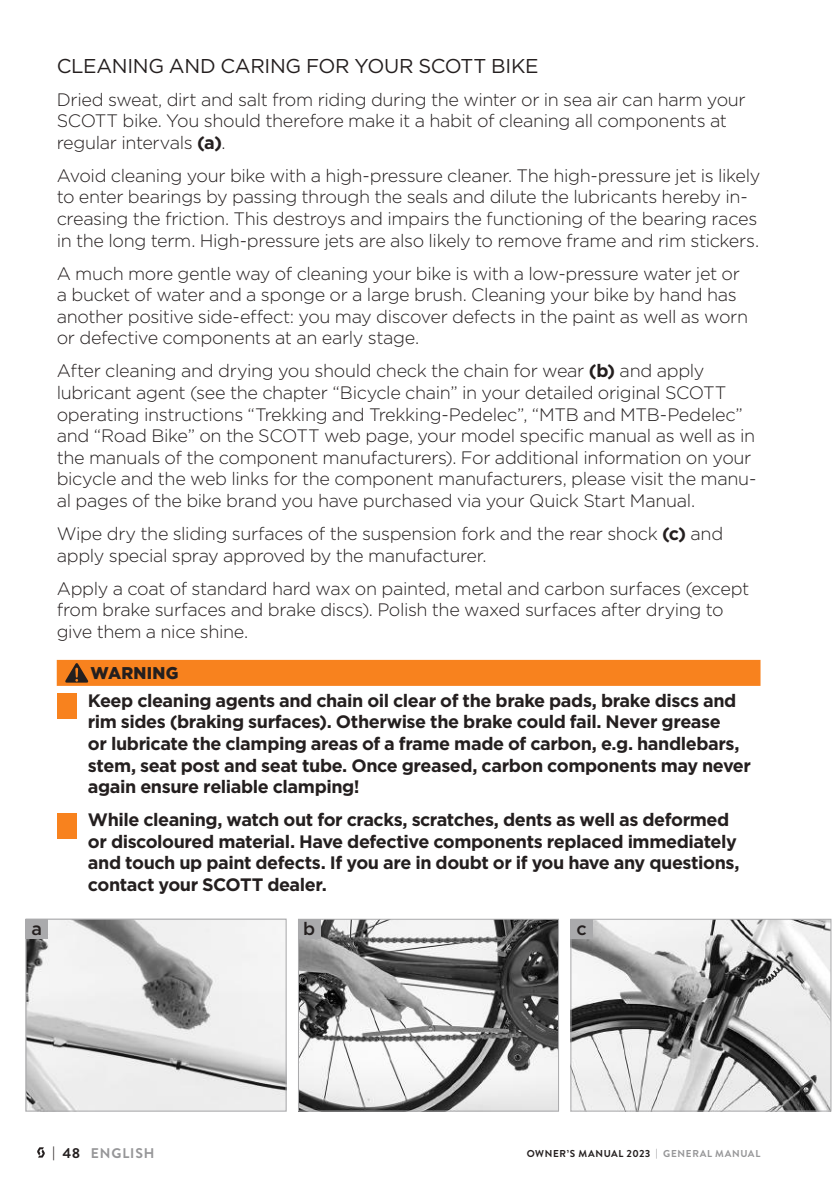
<style>
.page{position:relative;width:840px;height:1191px;background:#fff}
.page>*{position:absolute;margin:0;border:0;box-sizing:border-box;transform-origin:0 0}
.t1{font:20px "Gotham";letter-spacing:-.015em;color:#241f1f}
.t2{font:300 18px/21.6px "Gotham";letter-spacing:-.02em;color:#241f1f}
.t3{font:700 18px/21.6px "Gotham";letter-spacing:-.025em;color:#241f1f}
.t4{font:500 18px "Gotham";color:#241f1f}
.t5{font:900 17px "Gotham";letter-spacing:.015em;color:#241f1f}
.t6{font:700 14px "Brandon Text";letter-spacing:.06em;color:#969698}
.t7{font:700 10px "Brandon Text";letter-spacing:.065em;color:#241f1f}
.s1{font-weight:700}
.s2{color:#241f1f}
.s3{color:#969698}
</style>
<div class="page">
<img style="left:300px;top:920px;width:256px;height:189px">
<div style="left:298px;top:918px;width:260px;height:193px;border:1px solid #aaaaac"></div>
<img style="left:28px;top:920px;width:256px;height:189px">
<div style="left:26px;top:918px;width:260px;height:193px;border:1px solid #aaaaac"></div>
<img style="left:572px;top:920px;width:257px;height:189px">
<div style="left:570px;top:918px;width:261px;height:193px;border:1px solid #aaaaac"></div>
<div style="left:298px;top:918px;width:22px;height:20px;background:#aaaaac"></div>
<div style="left:570px;top:918px;width:22px;height:20px;background:#aaaaac"></div>
<div style="left:26px;top:918px;width:22px;height:20px;background:#aaaaac"></div>
<svg style="left:37px;top:1147px;width:8px;height:10px"></svg>
<div style="left:57px;top:660px;width:703px;height:26px;background:#f8821e"></div>
<svg style="left:65px;top:663px;width:23px;height:19px"></svg>
<div style="left:57px;top:693px;width:20px;height:26px;background:#f8821e"></div>
<div style="left:57px;top:813px;width:20px;height:25px;background:#f8821e"></div>
<p class="t1" style="left:57px;top:53px;width:483px">CLEANING AND CARING FOR YOUR SCOTT BIKE</p>
<p class="t2" style="left:57px;top:88px;width:690px">Dried sweat, dirt and salt from riding during the winter or in sea air can harm your<br>SCOTT bike. You should therefore make it a habit of cleaning all components at regular intervals <span class="s1">(a)</span>.</p>
<p class="t2" style="left:57px;top:164px;width:704px">Avoid cleaning your bike with a high-pressure cleaner. The high-pressure jet is likely to enter bearings by passing through the seals and dilute the lubricants hereby in&shy;creasing the friction. This destroys and impairs the functioning of the bearing races in the long term. High-pressure jets are also likely to remove frame and rim stickers.</p>
<p class="t2" style="left:57px;top:262px;width:692px">A much more gentle way of cleaning your bike is with a low-pressure water jet or a bucket of water and a sponge or a large brush. Cleaning your bike by hand has another positive side-effect: you may discover defects in the paint as well as worn or defective components at an early stage.</p>
<p class="t2" style="left:57px;top:360px;width:700px">After cleaning and drying you should check the chain for wear <span class="s1">(b)</span> and apply lubricant agent (see the chapter “Bicycle chain” in your detailed original SCOTT operating instructions “Trekking and Trekking-Pedelec”, “MTB and MTB-Pedelec” and “Road Bike” on the SCOTT web page, your model specific manual as well as in the manuals of the component manufacturers). For additional information on your bicycle and the web links for the component manufacturers, please visit the manu&shy;al pages of the bike brand you have purchased via your Quick Start Manual.</p>
<p class="t2" style="left:57px;top:522px;width:667px">Wipe dry the sliding surfaces of the suspension fork and the rear shock <span class="s1">(c)</span> and apply special spray approved by the manufacturer.</p>
<p class="t2" style="left:57px;top:577px;width:693px">Apply a coat of standard hard wax on painted, metal and carbon surfaces (except from brake surfaces and brake discs). Polish the waxed surfaces after drying to give them a nice shine.</p>
<p class="t5" style="left:91px;top:661px;width:89px">WARNING</p>
<p class="t3" style="left:88px;top:689px;width:664px">Keep cleaning agents and chain oil clear of the brake pads, brake discs and rim sides (braking surfaces). Otherwise the brake could fail. Never grease<br>or lubricate the clamping areas of a frame made of carbon, e.g. handlebars, stem, seat post and seat tube. Once greased, carbon components may never again ensure reliable clamping!</p>
<p class="t3" style="left:88px;top:809px;width:652px">While cleaning, watch out for cracks, scratches, dents as well as deformed or discoloured material. Have defective components replaced immediately and touch up paint defects. If you are in doubt or if you have any questions, contact your SCOTT dealer.</p>
<p class="t4" style="left:32px;top:916px;width:12px">a</p>
<p class="t4" style="left:303px;top:916px;width:14px">b</p>
<p class="t4" style="left:576px;top:916px;width:12px">c</p>
<p class="t6" style="left:52px;top:1143px;width:104px"><span class="s2">| 48</span> ENGLISH</p>
<p class="t7" style="left:526px;top:1146px;width:235px">OWNER’S MANUAL 2023 <span class="s3">| GENERAL MANUAL</span></p>
</div>
